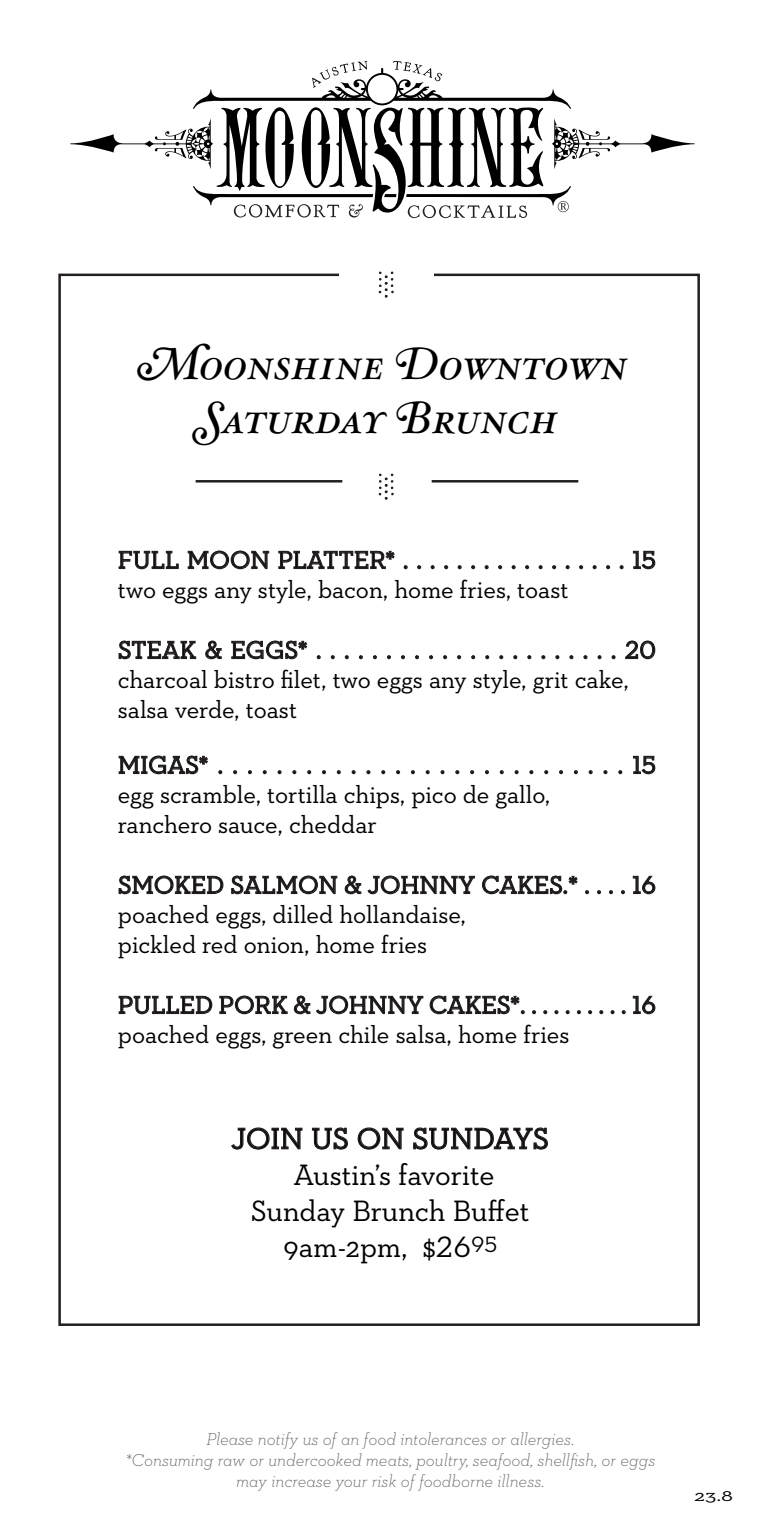
<style>
.page{position:relative;width:765px;height:1530px;background:#fff}
.page>*{position:absolute;margin:0;border:0;box-sizing:border-box;transform-origin:0 0}
.t1{font:45px/54px "Hoefler Text Italic Swash SC";color:#000;text-align:center}
.t2{font:30px/36px "Neutraface Slab Text";color:#000;text-align:center}
.t3{font:25px/30px "Neutraface Slab Text";color:#000}
.t4{font:italic 300 17.5px/21px "Neutraface Slab Text";color:#666;text-align:center}
.t5{font:16px "Neutraface Slab Text";color:#000;scale:1.4 1}
</style>
<div class="page">
<svg style="left:571px;top:128px;width:124px;height:31px"></svg>
<svg style="left:70px;top:61px;width:501px;height:157px"></svg>
<hr style="left:196px;top:480px;width:146px;height:3px;background:#231f20">
<hr style="left:432px;top:480px;width:146px;height:3px;background:#231f20">
<svg style="left:380px;top:474px;width:13px;height:26px"></svg>
<svg style="left:380px;top:272px;width:13px;height:26px"></svg>
<svg style="left:118px;top:550px;width:61px;height:20px"></svg>
<svg style="left:187px;top:550px;width:83px;height:20px"></svg>
<svg style="left:278px;top:550px;width:117px;height:20px"></svg>
<svg style="left:404px;top:565px;width:4px;height:4px"></svg>
<svg style="left:417px;top:565px;width:4px;height:4px"></svg>
<svg style="left:431px;top:565px;width:4px;height:4px"></svg>
<svg style="left:444px;top:565px;width:4px;height:4px"></svg>
<svg style="left:458px;top:565px;width:4px;height:4px"></svg>
<svg style="left:471px;top:565px;width:4px;height:4px"></svg>
<svg style="left:485px;top:565px;width:4px;height:4px"></svg>
<svg style="left:498px;top:565px;width:4px;height:4px"></svg>
<svg style="left:512px;top:565px;width:4px;height:4px"></svg>
<svg style="left:525px;top:565px;width:4px;height:4px"></svg>
<svg style="left:539px;top:565px;width:4px;height:4px"></svg>
<svg style="left:552px;top:565px;width:4px;height:4px"></svg>
<svg style="left:566px;top:565px;width:4px;height:4px"></svg>
<svg style="left:579px;top:565px;width:4px;height:4px"></svg>
<svg style="left:593px;top:565px;width:4px;height:4px"></svg>
<svg style="left:606px;top:565px;width:4px;height:4px"></svg>
<svg style="left:620px;top:565px;width:4px;height:4px"></svg>
<svg style="left:632px;top:550px;width:24px;height:20px"></svg>
<svg style="left:118px;top:640px;width:79px;height:20px"></svg>
<svg style="left:205px;top:640px;width:17px;height:20px"></svg>
<svg style="left:231px;top:640px;width:77px;height:20px"></svg>
<svg style="left:317px;top:655px;width:4px;height:4px"></svg>
<svg style="left:331px;top:655px;width:4px;height:4px"></svg>
<svg style="left:345px;top:655px;width:4px;height:4px"></svg>
<svg style="left:359px;top:655px;width:4px;height:4px"></svg>
<svg style="left:373px;top:655px;width:4px;height:4px"></svg>
<svg style="left:387px;top:655px;width:4px;height:4px"></svg>
<svg style="left:401px;top:655px;width:4px;height:4px"></svg>
<svg style="left:415px;top:655px;width:4px;height:4px"></svg>
<svg style="left:429px;top:655px;width:4px;height:4px"></svg>
<svg style="left:443px;top:655px;width:4px;height:4px"></svg>
<svg style="left:457px;top:655px;width:4px;height:4px"></svg>
<svg style="left:471px;top:655px;width:4px;height:4px"></svg>
<svg style="left:485px;top:655px;width:4px;height:4px"></svg>
<svg style="left:499px;top:655px;width:4px;height:4px"></svg>
<svg style="left:513px;top:655px;width:4px;height:4px"></svg>
<svg style="left:527px;top:655px;width:4px;height:4px"></svg>
<svg style="left:541px;top:655px;width:4px;height:4px"></svg>
<svg style="left:555px;top:655px;width:4px;height:4px"></svg>
<svg style="left:569px;top:655px;width:5px;height:4px"></svg>
<svg style="left:584px;top:655px;width:4px;height:4px"></svg>
<svg style="left:598px;top:655px;width:4px;height:4px"></svg>
<svg style="left:612px;top:655px;width:4px;height:4px"></svg>
<svg style="left:625px;top:640px;width:31px;height:20px"></svg>
<svg style="left:118px;top:755px;width:90px;height:20px"></svg>
<svg style="left:218px;top:770px;width:4px;height:4px"></svg>
<svg style="left:233px;top:770px;width:4px;height:4px"></svg>
<svg style="left:248px;top:770px;width:4px;height:4px"></svg>
<svg style="left:263px;top:770px;width:4px;height:4px"></svg>
<svg style="left:278px;top:770px;width:4px;height:4px"></svg>
<svg style="left:292px;top:770px;width:4px;height:4px"></svg>
<svg style="left:307px;top:770px;width:4px;height:4px"></svg>
<svg style="left:322px;top:770px;width:4px;height:4px"></svg>
<svg style="left:337px;top:770px;width:4px;height:4px"></svg>
<svg style="left:352px;top:770px;width:4px;height:4px"></svg>
<svg style="left:366px;top:770px;width:4px;height:4px"></svg>
<svg style="left:381px;top:770px;width:4px;height:4px"></svg>
<svg style="left:396px;top:770px;width:4px;height:4px"></svg>
<svg style="left:411px;top:770px;width:4px;height:4px"></svg>
<svg style="left:426px;top:770px;width:4px;height:4px"></svg>
<svg style="left:441px;top:770px;width:4px;height:4px"></svg>
<svg style="left:455px;top:770px;width:4px;height:4px"></svg>
<svg style="left:470px;top:770px;width:4px;height:4px"></svg>
<svg style="left:485px;top:770px;width:4px;height:4px"></svg>
<svg style="left:500px;top:770px;width:4px;height:4px"></svg>
<svg style="left:515px;top:770px;width:4px;height:4px"></svg>
<svg style="left:529px;top:770px;width:4px;height:4px"></svg>
<svg style="left:544px;top:770px;width:4px;height:4px"></svg>
<svg style="left:559px;top:770px;width:4px;height:4px"></svg>
<svg style="left:574px;top:770px;width:4px;height:4px"></svg>
<svg style="left:589px;top:770px;width:4px;height:4px"></svg>
<svg style="left:604px;top:770px;width:4px;height:4px"></svg>
<svg style="left:618px;top:770px;width:4px;height:4px"></svg>
<svg style="left:633px;top:755px;width:23px;height:20px"></svg>
<svg style="left:118px;top:875px;width:106px;height:20px"></svg>
<svg style="left:231px;top:875px;width:107px;height:20px"></svg>
<svg style="left:344px;top:875px;width:234px;height:20px"></svg>
<svg style="left:585px;top:890px;width:4px;height:4px"></svg>
<svg style="left:597px;top:890px;width:4px;height:4px"></svg>
<svg style="left:609px;top:890px;width:4px;height:4px"></svg>
<svg style="left:621px;top:890px;width:4px;height:4px"></svg>
<svg style="left:632px;top:875px;width:24px;height:20px"></svg>
<svg style="left:118px;top:995px;width:95px;height:20px"></svg>
<svg style="left:219px;top:995px;width:306px;height:20px"></svg>
<svg style="left:532px;top:1010px;width:4px;height:4px"></svg>
<svg style="left:543px;top:1010px;width:4px;height:4px"></svg>
<svg style="left:554px;top:1010px;width:5px;height:4px"></svg>
<svg style="left:566px;top:1010px;width:4px;height:4px"></svg>
<svg style="left:577px;top:1010px;width:4px;height:4px"></svg>
<svg style="left:588px;top:1010px;width:4px;height:4px"></svg>
<svg style="left:599px;top:1010px;width:4px;height:4px"></svg>
<svg style="left:611px;top:1010px;width:4px;height:4px"></svg>
<svg style="left:622px;top:1010px;width:4px;height:4px"></svg>
<svg style="left:632px;top:995px;width:24px;height:20px"></svg>
<svg style="left:231px;top:1127px;width:72px;height:23px"></svg>
<svg style="left:311px;top:1127px;width:37px;height:23px"></svg>
<svg style="left:357px;top:1127px;width:47px;height:23px"></svg>
<svg style="left:413px;top:1127px;width:135px;height:23px"></svg>
<h1 class="t1" style="left:136px;top:342px;width:493px">Moonshine Downtown<br>Saturday Brunch</h1>
<p class="t3" style="left:118px;top:545px;width:540px">FULL MOON PLATTER* . . . . . . . . . . . . . . . . . 15 two eggs any style, bacon, home fries, toast</p>
<p class="t3" style="left:118px;top:635px;width:540px">STEAK &amp; EGGS* . . . . . . . . . . . . . . . . . . . . . . 20 charcoal bistro filet, two eggs any style, grit cake, salsa verde, toast</p>
<p class="t3" style="left:118px;top:750px;width:540px">MIGAS* . . . . . . . . . . . . . . . . . . . . . . . . . . . . 15 egg scramble, tortilla chips, pico de gallo,<br>ranchero sauce, cheddar</p>
<p class="t3" style="left:118px;top:870px;width:540px">SMOKED SALMON &amp; JOHNNY CAKES.* . . . . 16 poached eggs, dilled hollandaise,<br>pickled red onion, home fries</p>
<p class="t3" style="left:118px;top:990px;width:540px">PULLED PORK &amp; JOHNNY CAKES*. . . . . . . . . . 16 poached eggs, green chile salsa, home fries</p>
<p class="t2" style="left:232px;top:1120px;width:319px">JOIN US ON SUNDAYS<br>Austin’s favorite<br>Sunday Brunch Buffet<br>9am-2pm, $26<sup>95</sup></p>
<p class="t4" style="left:125px;top:1428px;width:532px">Please notify us of an food intolerances or allergies.<br>*Consuming raw or undercooked meats, poultry, seafood, shellfish, or eggs may increase your risk of foodborne illness.</p>
<p class="t5" style="left:694px;top:1486px;width:29px">23.8</p>
</div>
